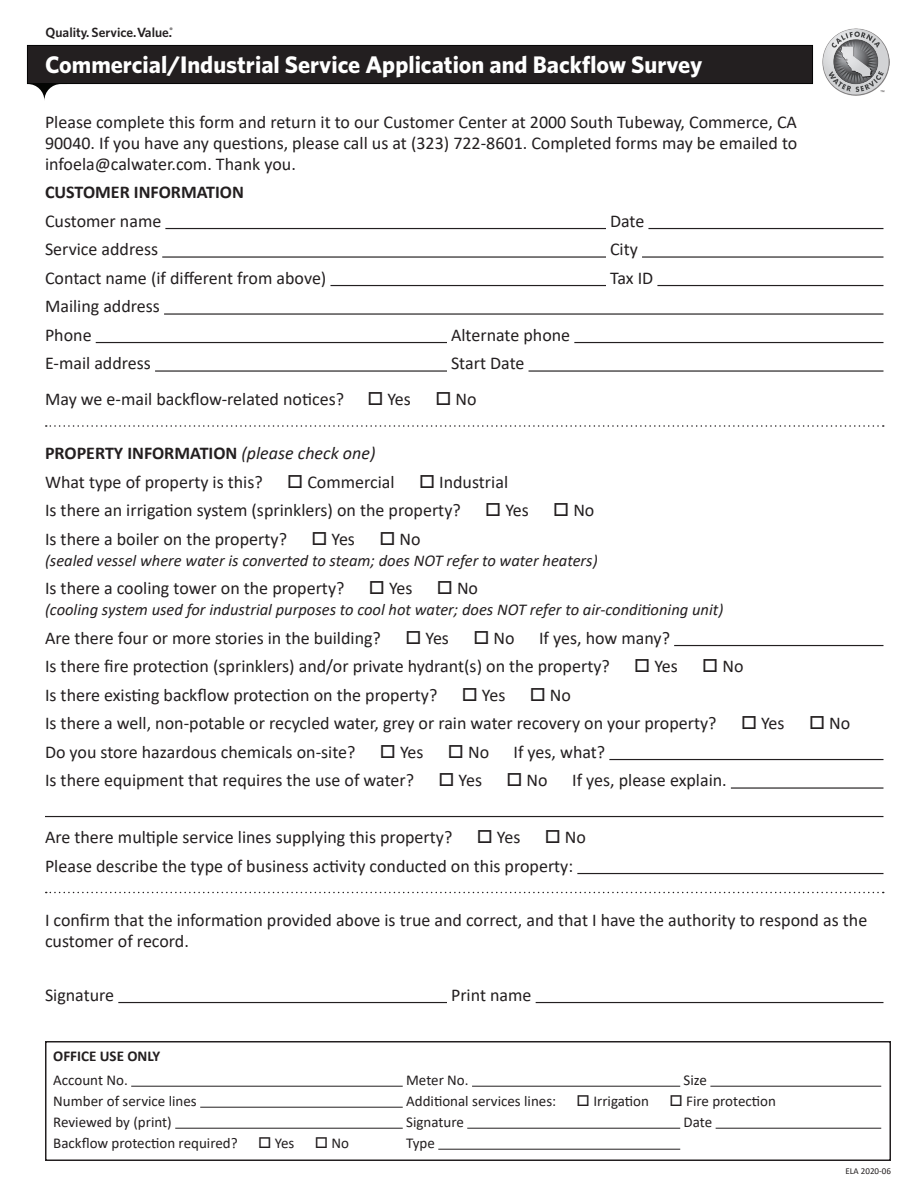
<style>
.page{position:relative;width:918px;height:1188px;background:#fff}
.page>*{position:absolute;margin:0;border:0;box-sizing:border-box;transform-origin:0 0}
.Subhead__white{font:700 24px "Whitney";color:#fff}
.Text{font:18px/21px "Calibri";color:#231f20;text-align:justify}
.Text__alternate_tabs{font:18px "Calibri";color:#231f20}
.Subhead{font:700 18px "Calibri";color:#231f20}
.Signature{font:18px "Calibri";color:#231f20}
.Text-2{font:italic 16.5px "Calibri";color:#231f20}
.Text__office_use{font:15px "Calibri";color:#231f20}
.Subhead__office_use{font:700 15px "Calibri";color:#231f20}
.t1{font:600 13.35px "Whitney";color:#231f20}
.Revision{font:9px "Calibri";color:#231f20}
.t2{font:5.4px "Whitney";color:#231f20}
.s1{font-weight:400;font-style:italic}
</style>
<div class="page">
<svg style="left:823px;top:29px;width:66px;height:66px"></svg>
<div style="left:27px;top:45px;width:786px;height:39px;background:#231f20;border:1px solid #000"></div>
<svg style="left:27px;top:84px;width:40px;height:16px"></svg>
<hr style="left:131px;top:1086px;width:272px;height:1px;background:#231f20">
<hr style="left:472px;top:1086px;width:208px;height:1px;background:#231f20">
<hr style="left:710px;top:1086px;width:171px;height:1px;background:#231f20">
<hr style="left:200px;top:1107px;width:203px;height:1px;background:#231f20">
<hr style="left:175px;top:1128px;width:228px;height:1px;background:#231f20">
<hr style="left:467px;top:1128px;width:213px;height:1px;background:#231f20">
<hr style="left:716px;top:1128px;width:165px;height:1px;background:#231f20">
<hr style="left:438px;top:1149px;width:242px;height:1px;background:#231f20">
<div style="left:45px;top:1041px;width:846px;height:120px;border:2px solid #231f20"></div>
<hr style="left:165px;top:228px;width:441px;height:1px;background:#231f20">
<hr style="left:648px;top:228px;width:235px;height:1px;background:#231f20">
<hr style="left:162px;top:256px;width:444px;height:2px;background:#231f20">
<hr style="left:642px;top:256px;width:242px;height:2px;background:#231f20">
<hr style="left:330px;top:285px;width:276px;height:1px;background:#231f20">
<hr style="left:657px;top:285px;width:227px;height:1px;background:#231f20">
<hr style="left:164px;top:313px;width:719px;height:2px;background:#231f20">
<hr style="left:96px;top:342px;width:351px;height:1px;background:#231f20">
<hr style="left:574px;top:342px;width:310px;height:1px;background:#231f20">
<hr style="left:155px;top:370px;width:292px;height:2px;background:#231f20">
<hr style="left:529px;top:370px;width:355px;height:2px;background:#231f20">
<svg style="left:46px;top:425px;width:838px;height:2px"></svg>
<hr style="left:674px;top:645px;width:209px;height:1px;background:#231f20">
<hr style="left:609px;top:759px;width:274px;height:1px;background:#231f20">
<hr style="left:731px;top:787px;width:152px;height:2px;background:#231f20">
<hr style="left:45px;top:816px;width:839px;height:1px;background:#231f20">
<hr style="left:577px;top:873px;width:307px;height:1px;background:#231f20">
<svg style="left:46px;top:892px;width:838px;height:1px"></svg>
<hr style="left:118px;top:1002px;width:329px;height:1px;background:#231f20">
<hr style="left:536px;top:1002px;width:347px;height:1px;background:#231f20">
<p class="t1" style="left:46px;top:24px;width:129px">Quality. Service. Value.<sup>®</sup></p>
<p class="Subhead__white" style="left:45px;top:48px;width:659px">Commercial/Industrial Service Application and Backflow Survey</p>
<p class="Text" style="left:45px;top:111px;width:754px">Please complete this form and return it to our Customer Center at 2000 South Tubeway, Commerce, CA 90040. If you have any questions, please call us at (323) 722-8601. Completed forms may be emailed to infoela@calwater.com. Thank you.</p>
<p class="Subhead" style="left:45px;top:179px;width:200px">CUSTOMER INFORMATION</p>
<p class="Text" style="left:45px;top:210px;width:118px">Customer name</p>
<p class="Text" style="left:610px;top:210px;width:36px">Date</p>
<p class="Text" style="left:45px;top:238px;width:115px">Service address</p>
<p class="Text" style="left:610px;top:238px;width:29px">City</p>
<p class="Text" style="left:45px;top:267px;width:283px">Contact name (if different from above)</p>
<p class="Text" style="left:610px;top:267px;width:45px">Tax ID</p>
<p class="Text" style="left:45px;top:295px;width:117px">Mailing address</p>
<p class="Text__alternate_tabs" style="left:45px;top:322px;width:48px">Phone</p>
<p class="Text__alternate_tabs" style="left:451px;top:322px;width:121px">Alternate phone</p>
<p class="Text__alternate_tabs" style="left:45px;top:351px;width:108px">E-mail address</p>
<p class="Text__alternate_tabs" style="left:451px;top:351px;width:75px">Start Date</p>
<p class="Text" style="left:45px;top:388px;width:301px">May we e-mail backflow-related notices?</p>
<p class="Text" style="left:367px;top:388px;width:45px">□ Yes</p>
<p class="Text" style="left:435px;top:388px;width:43px">□ No</p>
<p class="Subhead" style="left:45px;top:440px;width:332px">PROPERTY INFORMATION <span class="s1">(please check one)</span></p>
<p class="Text" style="left:45px;top:471px;width:219px">What type of property is this?</p>
<p class="Text" style="left:287px;top:471px;width:109px">□ Commercial</p>
<p class="Text" style="left:419px;top:471px;width:91px">□ Industrial</p>
<p class="Text" style="left:45px;top:499px;width:417px">Is there an irrigation system (sprinklers) on the property?</p>
<p class="Text" style="left:485px;top:499px;width:45px">□ Yes</p>
<p class="Text" style="left:553px;top:499px;width:43px">□ No</p>
<p class="Text" style="left:45px;top:528px;width:244px">Is there a boiler on the property?</p>
<p class="Text" style="left:311px;top:528px;width:45px">□ Yes</p>
<p class="Text" style="left:379px;top:528px;width:43px">□ No</p>
<p class="Text-2" style="left:45px;top:549px;width:554px">(sealed vessel where water is converted to steam; does NOT refer to water heaters)</p>
<p class="Text" style="left:45px;top:577px;width:301px">Is there a cooling tower on the property?</p>
<p class="Text" style="left:369px;top:577px;width:45px">□ Yes</p>
<p class="Text" style="left:437px;top:577px;width:43px">□ No</p>
<p class="Text-2" style="left:45px;top:598px;width:680px">(cooling system used for industrial purposes to cool hot water; does NOT refer to air-conditioning unit)</p>
<p class="Text" style="left:45px;top:627px;width:337px">Are there four or more stories in the building?</p>
<p class="Text" style="left:405px;top:627px;width:45px">□ Yes</p>
<p class="Text" style="left:473px;top:627px;width:43px">□ No</p>
<p class="Text" style="left:539px;top:627px;width:133px">If yes, how many?</p>
<p class="Text" style="left:45px;top:655px;width:566px">Is there fire protection (sprinklers) and/or private hydrant(s) on the property?</p>
<p class="Text" style="left:634px;top:655px;width:45px">□ Yes</p>
<p class="Text" style="left:702px;top:655px;width:43px">□ No</p>
<p class="Text" style="left:45px;top:684px;width:394px">Is there existing backflow protection on the property?</p>
<p class="Text" style="left:462px;top:684px;width:45px">□ Yes</p>
<p class="Text" style="left:530px;top:684px;width:43px">□ No</p>
<p class="Text" style="left:45px;top:712px;width:673px">Is there a well, non-potable or recycled water, grey or rain water recovery on your property?</p>
<p class="Text" style="left:741px;top:712px;width:45px">□ Yes</p>
<p class="Text" style="left:809px;top:712px;width:43px">□ No</p>
<p class="Text__alternate_tabs" style="left:45px;top:739px;width:312px">Do you store hazardous chemicals on-site?</p>
<p class="Text__alternate_tabs" style="left:380px;top:739px;width:45px">□ Yes</p>
<p class="Text__alternate_tabs" style="left:448px;top:739px;width:43px">□ No</p>
<p class="Text__alternate_tabs" style="left:514px;top:739px;width:93px">If yes, what?</p>
<p class="Text" style="left:45px;top:769px;width:371px">Is there equipment that requires the use of water?</p>
<p class="Text" style="left:439px;top:769px;width:45px">□ Yes</p>
<p class="Text" style="left:507px;top:769px;width:43px">□ No</p>
<p class="Text" style="left:572px;top:769px;width:156px">If yes, please explain.</p>
<p class="t2" style="left:881px;top:89px;width:6px">™</p>
<p class="Text" style="left:45px;top:826px;width:409px">Are there multiple service lines supplying this property?</p>
<p class="Text" style="left:477px;top:826px;width:45px">□ Yes</p>
<p class="Text" style="left:545px;top:826px;width:43px">□ No</p>
<p class="Text__alternate_tabs" style="left:45px;top:853px;width:530px">Please describe the type of business activity conducted on this property:</p>
<p class="Text" style="left:45px;top:909px;width:824px">I confirm that the information provided above is true and correct, and that I have the authority to respond as the customer of record.</p>
<p class="Signature" style="left:45px;top:982px;width:71px">Signature</p>
<p class="Signature" style="left:451px;top:982px;width:82px">Print name</p>
<p class="Subhead__office_use" style="left:53px;top:1045px;width:108px">OFFICE USE ONLY</p>
<p class="Text__office_use" style="left:53px;top:1069px;width:76px">Account No.</p>
<p class="Text__office_use" style="left:406px;top:1069px;width:64px">Meter No.</p>
<p class="Text__office_use" style="left:684px;top:1069px;width:25px">Size</p>
<p class="Text__office_use" style="left:53px;top:1090px;width:145px">Number of service lines</p>
<p class="Text__office_use" style="left:406px;top:1090px;width:152px">Additional services lines:</p>
<p class="Text__office_use" style="left:577px;top:1090px;width:74px">□ Irrigation</p>
<p class="Text__office_use" style="left:669px;top:1090px;width:108px">□ Fire protection</p>
<p class="Text__office_use" style="left:53px;top:1111px;width:120px">Reviewed by (print)</p>
<p class="Text__office_use" style="left:406px;top:1111px;width:59px">Signature</p>
<p class="Text__office_use" style="left:684px;top:1111px;width:30px">Date</p>
<p class="Text__office_use" style="left:53px;top:1132px;width:186px">Backflow protection required?</p>
<p class="Text__office_use" style="left:258px;top:1132px;width:38px">□ Yes</p>
<p class="Text__office_use" style="left:315px;top:1132px;width:36px">□ No</p>
<p class="Text__office_use" style="left:406px;top:1132px;width:30px">Type</p>
<p class="Revision" style="left:845px;top:1165px;width:47px">ELA 2020-06</p>
</div>
